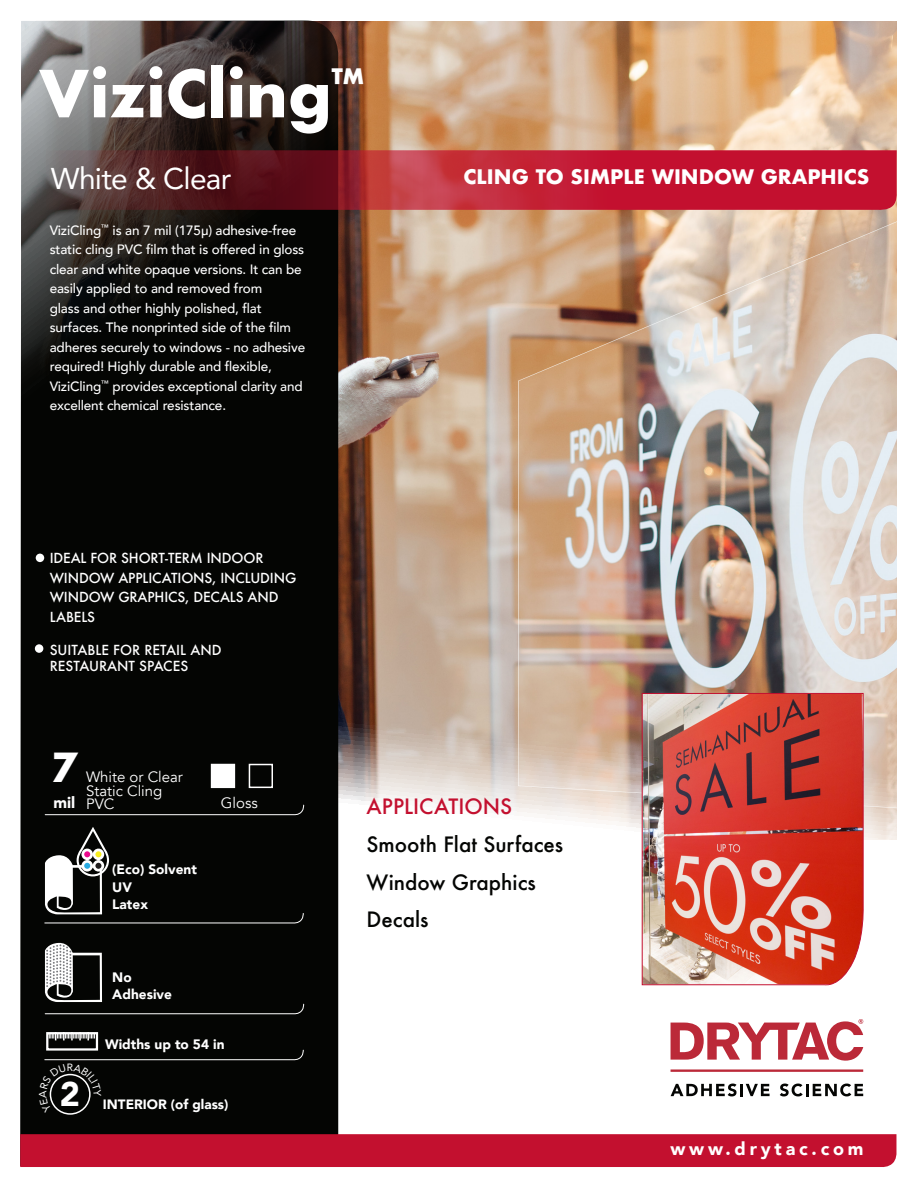
<style>
.page{position:relative;width:918px;height:1188px;background:#fff}
.page>*{position:absolute;margin:0;border:0;box-sizing:border-box;transform-origin:0 0}
.t1{font:700 63px "Futura";color:#fff}
.t2{font:700 39px "Futura";color:#fff}
.t3{font:900 34.05px "Avenir";color:#fff}
.t4{font:30px "Avenir";letter-spacing:-.025em;color:#fff}
.t5{font:500 20.55px "Futura";color:#040503}
.t6{font:500 20.55px "Futura";color:#c3102f}
.t7{font:700 19.5px "Futura";color:#fff}
.t8{font:900 18px "Avenir";letter-spacing:.21em;color:#fff}
.t9{font:900 15.75px "Avenir";color:#fff}
.t10{font:15px "Avenir";color:#fff}
.t11{font:900 13.65px "Avenir";color:#fff}
.t12{font:500 13.5px/19.5px "Avenir";letter-spacing:-.01em;color:#fff}
.t13{font:500 13.5px/19.5px "Futura";letter-spacing:-.01em;color:#fff}
.t14{font:900 13.5px "Avenir";color:#fff}
</style>
<div class="page">
<img style="left:338px;top:21px;width:559px;height:819px">
<svg style="left:20px;top:20px;width:318px;height:1114px;background:#131311"></svg>
<div style="left:36px;top:554px;width:8px;height:8px;background:#fff;border-radius:50%"></div>
<svg style="left:641px;top:693px;width:224px;height:293px;background:#cd6156"></svg>
<svg style="left:45px;top:150px;width:852px;height:61px;background:#9c2333"></svg>
<div style="left:20px;top:1134px;width:877px;height:33px;background:#c3102f"></div>
<svg style="left:671px;top:1019px;width:192px;height:42px"></svg>
<svg style="left:671px;top:1084px;width:99px;height:12px"></svg>
<svg style="left:780px;top:1084px;width:83px;height:12px"></svg>
<hr style="left:671px;top:1069px;width:192px;height:3px;background:#bb2938">
<div style="left:35px;top:644px;width:8px;height:9px;background:#fff;border-radius:50%"></div>
<svg style="left:44px;top:804px;width:261px;height:11px;background:#171716"></svg>
<div style="left:211px;top:764px;width:24px;height:24px;background:#fff"></div>
<svg style="left:44px;top:827px;width:261px;height:97px;background:#1a1b19"></svg>
<svg style="left:44px;top:942px;width:261px;height:73px;background:#191a18"></svg>
<div style="left:46px;top:1032px;width:52px;height:19px;border:2px solid #fff"></div>
<svg style="left:49px;top:1032px;width:46px;height:8px"></svg>
<div style="left:50px;top:1074px;width:41px;height:41px;border:2px solid #fff;border-radius:50%"></div>
<div style="left:249px;top:764px;width:24px;height:24px;border:2px solid #fff"></div>
<div style="left:39px;top:1049px;width:266px;height:64px;background:#040503"></div>
<p class="t1" style="left:39px;top:48px;width:326px">ViziCling<sup>™</sup></p>
<p class="t4" style="left:51px;top:154px;width:182px">White &amp; Clear</p>
<p class="t12" style="left:50px;top:220px;width:256px">ViziCling<sup>™</sup> is an 7 mil (175μ) adhesive-free static cling PVC film that is offered in gloss clear and white opaque versions. It can be easily applied to and removed from</p>
<p class="t12" style="left:50px;top:298px;width:257px">glass and other highly polished, flat surfaces. The nonprinted side of the film adheres securely to windows - no adhesive required! Highly durable and flexible, ViziCling<sup>™</sup> provides exceptional clarity and excellent chemical resistance.</p>
<p class="t13" style="left:50px;top:548px;width:248px">IDEAL FOR SHORT-TERM INDOOR<br>WINDOW APPLICATIONS, INCLUDING<br>WINDOW GRAPHICS, DECALS AND<br>LABELS</p>
<p class="t13" style="left:50px;top:641px;width:173px;line-height:16.5px">SUITABLE FOR RETAIL AND<br>RESTAURANT SPACES</p>
<p class="t7" style="left:464px;top:162px;width:407px">CLING TO SIMPLE WINDOW GRAPHICS</p>
<p class="t2" style="left:51px;top:739px;width:28px">7</p>
<p class="t9" style="left:54px;top:789px;width:23px">mil</p>
<p class="t10" style="left:86px;top:768px;width:98px">White or Clear</p>
<p class="t10" style="left:86px;top:782px;width:78px">Static Cling</p>
<p class="t10" style="left:86px;top:795px;width:30px">PVC</p>
<p class="t11" style="left:112px;top:858px;width:86px">(Eco) Solvent</p>
<p class="t11" style="left:112px;top:875px;width:21px">UV</p>
<p class="t11" style="left:112px;top:892px;width:37px">Latex</p>
<p class="t10" style="left:221px;top:794px;width:38px">Gloss</p>
<p class="t11" style="left:112px;top:965px;width:21px">No</p>
<p class="t11" style="left:112px;top:982px;width:61px">Adhesive</p>
<p class="t3" style="left:60px;top:1065px;width:22px">2</p>
<p class="t11" style="left:105px;top:1033px;width:121px">Widths up to 54 in</p>
<p class="t14" style="left:103px;top:1092px;width:127px">INTERIOR (of glass)</p>
<p class="t6" style="left:367px;top:792px;width:147px">APPLICATIONS</p>
<p class="t5" style="left:367px;top:830px;width:198px">Smooth Flat Surfaces</p>
<p class="t5" style="left:367px;top:868px;width:171px">Window Graphics</p>
<p class="t5" style="left:367px;top:906px;width:63px">Decals</p>
<p class="t8" style="left:671px;top:1133px;width:195px">www.drytac.com</p>
</div>
